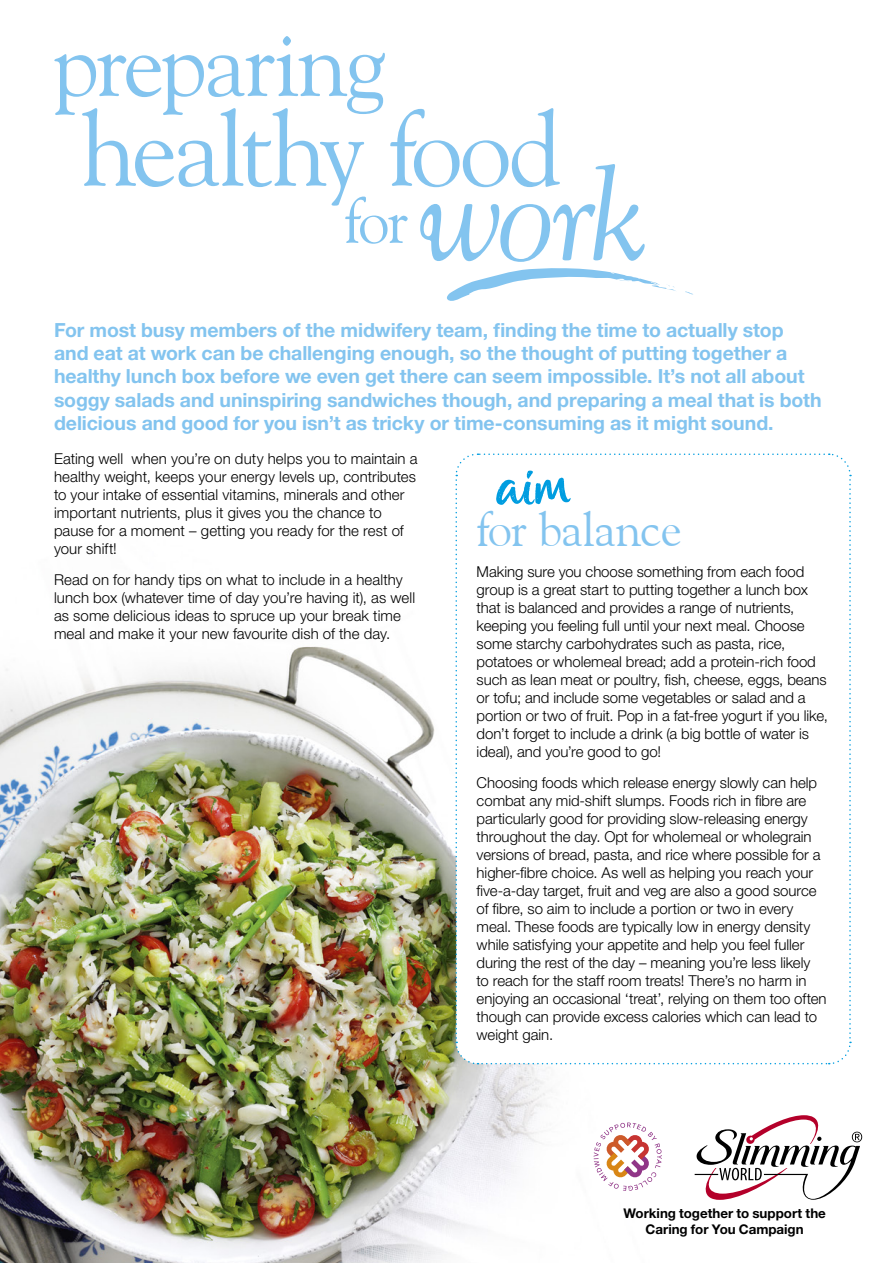
<style>
.page{position:relative;width:893px;height:1263px;background:#fff}
.page>*{position:absolute;margin:0;border:0;box-sizing:border-box;transform-origin:0 0}
.t1{font:italic 129.15px "Goudy Old Style BT";color:#83c4ef}
.t2{font:104.4px "Goudy Old Style BT";letter-spacing:-.04em;color:#83c4ef}
.t3{font:93.9px "Goudy Old Style BT";letter-spacing:-.035em;color:#83c4ef}
.t4{font:62.85px "Goudy Old Style BT";color:#83c4ef}
.t5{font:48px "Goudy Old Style BT";letter-spacing:-.015em;color:#83c4ef}
.t6{font:700 19.5px/23.4px "Helvetica Neue LT Std";letter-spacing:-.005em;color:#83c4ef}
.t7{font:300 15px/18px "Helvetica Neue LT Std";letter-spacing:-.005em;color:#000}
.t8{font:700 13.35px/16px "Helvetica Neue LT Std";color:#000;text-align:center}
</style>
<div class="page">
<img style="left:0;top:474px;width:863px;height:789px">
<svg style="left:695px;top:1115px;width:167px;height:85px"></svg>
<div style="left:587px;top:1116px;width:82px;height:81px;background:#fff;border-radius:50%"></div>
<svg style="left:594px;top:1122px;width:68px;height:69px"></svg>
<svg style="left:685px;top:291px;width:8px;height:4px"></svg>
<svg style="left:447px;top:268px;width:229px;height:33px"></svg>
<svg style="left:455px;top:453px;width:396px;height:612px"></svg>
<h3 class="t3" style="left:53px;top:5px;width:335px">preparing</h3>
<h2 class="t2" style="left:80px;top:85px;width:483px">healthy food</h2>
<h1 class="t1" style="left:418px;top:136px;width:231px">work</h1>
<h3 class="t4" style="left:344px;top:182px;width:66px">for</h3>
<p class="t6" style="left:54px;top:318px;width:769px">For most busy members of the midwifery team, finding the time to actually stop and eat at work can be challenging enough, so the thought of putting together a healthy lunch box before we even get there can seem impossible. It’s not all about soggy salads and uninspiring sandwiches though, and preparing a meal that is both delicious and good for you isn’t as tricky or time-consuming as it might sound.</p>
<p class="t7" style="left:54px;top:450px;width:365px">Eating well when you’re on duty helps you to maintain a healthy weight, keeps your energy levels up, contributes to your intake of essential vitamins, minerals and other important nutrients, plus it gives you the chance to pause for a moment – getting you ready for the rest of your shift!</p>
<p class="t7" style="left:54px;top:570px;width:363px">Read on for handy tips on what to include in a healthy lunch box (whatever time of day you’re having it), as well as some delicious ideas to spruce up your break time meal and make it your new favourite dish of the day.</p>
<h3 class="t5" style="left:477px;top:499px;width:207px">for balance</h3>
<p class="t7" style="left:477px;top:562px;width:353px">Making sure you choose something from each food group is a great start to putting together a lunch box that is balanced and provides a range of nutrients, keeping you feeling full until your next meal. Choose some starchy carbohydrates such as pasta, rice, potatoes or wholemeal bread; add a protein-rich food such as lean meat or poultry, fish, cheese, eggs, beans or tofu; and include some vegetables or salad and a portion or two of fruit. Pop in a fat-free yogurt if you like, don’t forget to include a drink (a big bottle of water is ideal), and you’re good to go!</p>
<p class="t7" style="left:477px;top:773px;width:351px">Choosing foods which release energy slowly can help combat any mid-shift slumps. Foods rich in fibre are particularly good for providing slow-releasing energy throughout the day. Opt for wholemeal or wholegrain versions of bread, pasta, and rice where possible for a higher-fibre choice. As well as helping you reach your five-a-day target, fruit and veg are also a good source of fibre, so aim to include a portion or two in every meal. These foods are typically low in energy density while satisfying your appetite and help you feel fuller during the rest of the day – meaning you’re less likely<br>to reach for the staff room treats! There’s no harm in enjoying an occasional ‘treat’, relying on them too often though can provide excess calories which can lead to weight gain.</p>
<p class="t8" style="left:623px;top:1205px;width:204px">Working together to support the<br>Caring for You Campaign</p>
</div>
